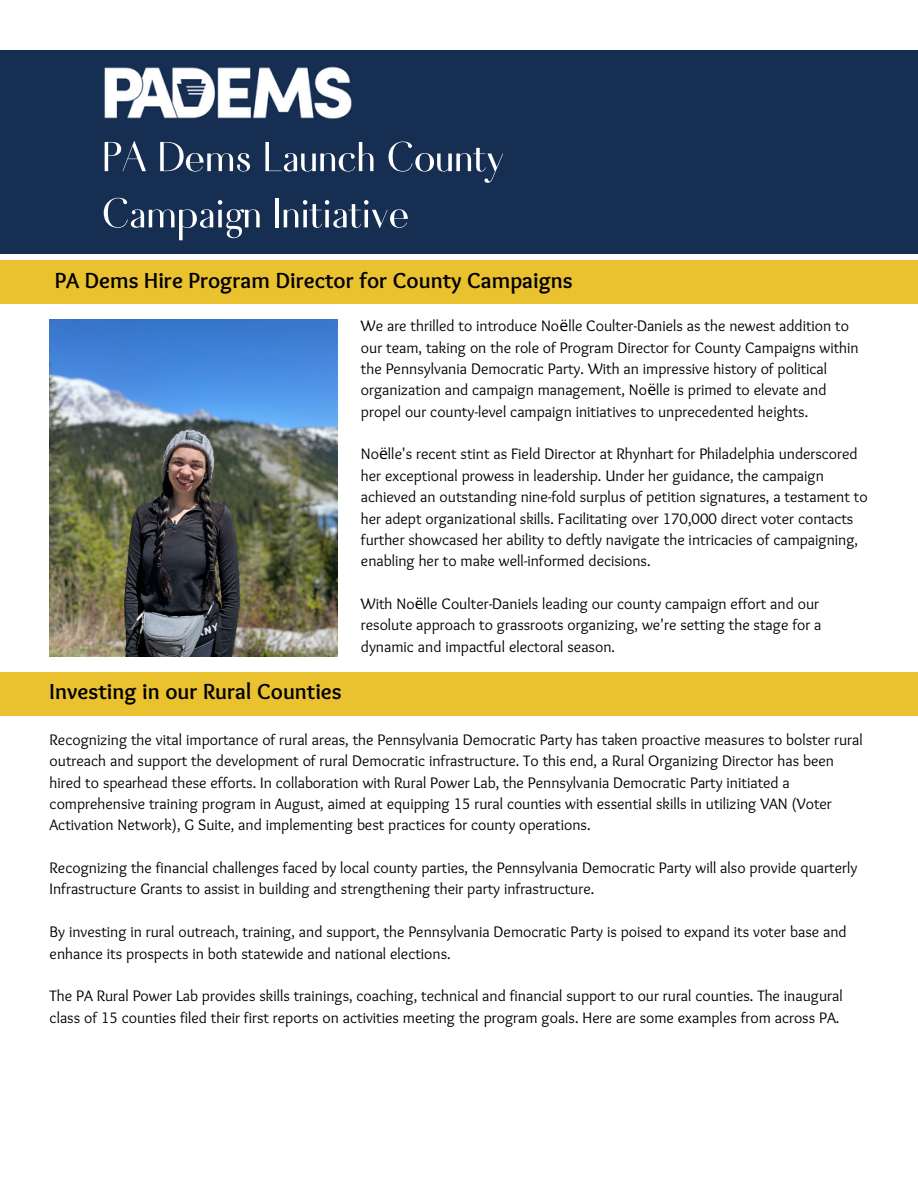
<style>
.page{position:relative;width:918px;height:1188px;background:#fff}
.page>*{position:absolute;margin:0;border:0;box-sizing:border-box;transform-origin:0 0}
.t1{font:55.8px/56.2px "Fiona";color:#fff}
.t2{font:700 22.5px "Sukar";color:#000}
.t3{font:15.75px/21.3px "Sukar";color:#000}
.s1{font-family:"Noto Sans"}
</style>
<div class="page">
<div style="left:0;top:50px;width:918px;height:203px;background:#162e51"></div>
<img style="left:104px;top:66px;width:248px;height:53px">
<div style="left:0;top:260px;width:918px;height:44px;background:#eac230"></div>
<img style="left:49px;top:319px;width:288px;height:338px">
<div style="left:0;top:672px;width:918px;height:44px;background:#eac230"></div>
<p class="t1" style="left:102px;top:126px;width:403px">PA Dems Launch County<br>Campaign Initiative</p>
<p class="t2" style="left:55px;top:268px;width:520px">PA Dems Hire Program Director for County Campaigns</p>
<p class="t3" style="left:361px;top:316px;width:499px">We are thrilled to introduce No<span class="s1">ë</span>lle Coulter-Daniels as the newest addition to our team, taking on the role of Program Director for County Campaigns within the Pennsylvania Democratic Party. With an impressive history of political organization and campaign management, No<span class="s1">ë</span>lle is primed to elevate and propel our county-level campaign initiatives to unprecedented heights.</p>
<p class="t3" style="left:361px;top:445px;width:508px">No<span class="s1">ë</span>lle's recent stint as Field Director at Rhynhart for Philadelphia underscored her exceptional prowess in leadership. Under her guidance, the campaign achieved an outstanding nine-fold surplus of petition signatures, a testament to her adept organizational skills. Facilitating over 170,000 direct voter contacts further showcased her ability to deftly navigate the intricacies of campaigning, enabling her to make well-informed decisions.</p>
<p class="t3" style="left:361px;top:594px;width:462px">With No<span class="s1">ë</span>lle Coulter-Daniels leading our county campaign effort and our resolute approach to grassroots organizing, we're setting the stage for a dynamic and impactful electoral season.</p>
<p class="t2" style="left:50px;top:679px;width:294px">Investing in our Rural Counties</p>
<p class="t3" style="left:50px;top:730px;width:815px">Recognizing the vital importance of rural areas, the Pennsylvania Democratic Party has taken proactive measures to bolster rural outreach and support the development of rural Democratic infrastructure. To this end, a Rural Organizing Director has been hired to spearhead these efforts. In collaboration with Rural Power Lab, the Pennsylvania Democratic Party initiated a comprehensive training program in August, aimed at equipping 15 rural counties with essential skills in utilizing VAN (Voter Activation Network), G Suite, and implementing best practices for county operations.</p>
<p class="t3" style="left:50px;top:858px;width:809px">Recognizing the financial challenges faced by local county parties, the Pennsylvania Democratic Party will also provide quarterly<br>Infrastructure Grants to assist in building and strengthening their party infrastructure.</p>
<p class="t3" style="left:50px;top:922px;width:799px">By investing in rural outreach, training, and support, the Pennsylvania Democratic Party is poised to expand its voter base and enhance its prospects in both statewide and national elections.</p>
<p class="t3" style="left:50px;top:987px;width:795px">The PA Rural Power Lab provides skills trainings, coaching, technical and financial support to our rural counties. The inaugural class of 15 counties filed their first reports on activities meeting the program goals. Here are some examples from across PA.</p>
</div>
